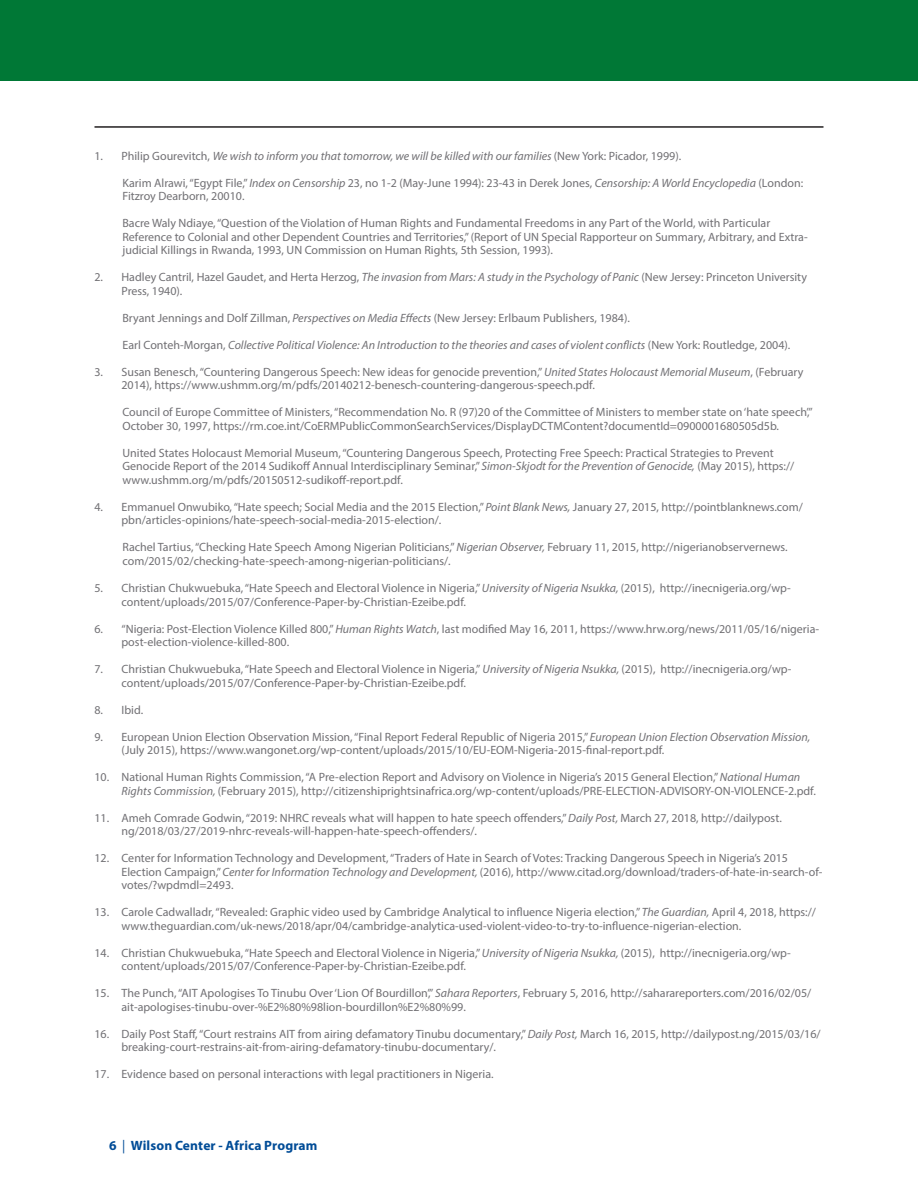
<style>
.page{position:relative;width:918px;height:1188px;background:#fff}
.page>*{position:absolute;margin:0;border:0;box-sizing:border-box;transform-origin:0 0}
.t1{font:700 13.5px "Myriad Pro";letter-spacing:.01em;color:#004c97}
.Body_Text_Grey{font:12px/13.5px "Myriad Pro";color:#717074}
.Body_Text_Grey-2{font:italic 12px "Myriad Pro";color:#717074}
.s1{font-style:normal}
.s2{font-style:italic}
.s3{font-weight:400}
</style>
<div class="page">
<div style="left:0;top:0;width:918px;height:80px;background:#007836"></div>
<hr style="left:94px;top:126px;width:730px;height:2px;background:#231f20">
<p class="Body_Text_Grey-2" style="left:94px;top:148px;width:588px"><span class="s1">1. Philip Gourevitch,</span> We wish to inform you that tomorrow, we will be killed with our families <span class="s1">(New York: Picador, 1999).</span></p>
<p class="Body_Text_Grey" style="left:122px;top:176px;width:682px">Karim Alrawi, “Egypt File,” <span class="s2">Index on Censorship</span> 23, no 1-2 (May-June 1994): 23-43 in Derek Jones, <span class="s2">Censorship: A World Encyclopedia</span> (London:<br>Fitzroy Dearborn, 20010.</p>
<p class="Body_Text_Grey" style="left:122px;top:216px;width:687px">Bacre Waly Ndiaye, “Question of the Violation of Human Rights and Fundamental Freedoms in any Part of the World, with Particular<br>Reference to Colonial and other Dependent Countries and Territories,” (Report of UN Special Rapporteur on Summary, Arbitrary, and Extra&shy;judicial Killings in Rwanda, 1993, UN Commission on Human Rights, 5th Session, 1993).</p>
<p class="Body_Text_Grey" style="left:122px;top:270px;width:687px;text-indent:-27px">2. Hadley Cantril, Hazel Gaudet, and Herta Herzog, <span class="s2">The invasion from Mars: A study in the Psychology of Panic</span> (New Jersey: Princeton University<br>Press, 1940).</p>
<p class="Body_Text_Grey" style="left:122px;top:311px;width:509px">Bryant Jennings and Dolf Zillman, <span class="s2">Perspectives on Media Effects</span> (New Jersey: Erlbaum Publishers, 1984).</p>
<p class="Body_Text_Grey-2" style="left:122px;top:337px;width:669px"><span class="s1">Earl Conteh-Morgan,</span> Collective Political Violence: An Introduction to the theories and cases of violent conflicts <span class="s1">(New York: Routledge, 2004).</span></p>
<p class="Body_Text_Grey" style="left:122px;top:365px;width:683px;text-indent:-27px">3. Susan Benesch, “Countering Dangerous Speech: New ideas for genocide prevention,” <span class="s2">United States Holocaust Memorial Museum</span>, (February<br>2014), https://www.ushmm.org/m/pdfs/20140212-benesch-countering-dangerous-speech.pdf.</p>
<p class="Body_Text_Grey" style="left:122px;top:405px;width:692px">Council of Europe Committee of Ministers, “Recommendation No. R (97)20 of the Committee of Ministers to member state on ‘hate speech’,”<br>October 30, 1997, https://rm.coe.int/CoERMPublicCommonSearchServices/DisplayDCTMContent?documentId=0900001680505d5b.</p>
<p class="Body_Text_Grey" style="left:122px;top:446px;width:673px">United States Holocaust Memorial Museum, “Countering Dangerous Speech, Protecting Free Speech: Practical Strategies to Prevent<br>Genocide Report of the 2014 Sudikoff Annual Interdisciplinary Seminar,” <span class="s2">Simon-Skjodt for the Prevention of Genocide,</span> (May 2015), https:// www.ushmm.org/m/pdfs/20150512-sudikoff-report.pdf.</p>
<p class="Body_Text_Grey" style="left:122px;top:500px;width:683px;text-indent:-27px">4. Emmanuel Onwubiko, “Hate speech; Social Media and the 2015 Election,” <span class="s2">Point Blank News,</span> January 27, 2015, http://pointblanknews.com/ pbn/articles-opinions/hate-speech-social-media-2015-election/.</p>
<p class="Body_Text_Grey" style="left:122px;top:540px;width:667px">Rachel Tartius, “Checking Hate Speech Among Nigerian Politicians,” <span class="s2">Nigerian Observer,</span> February 11, 2015, http://nigerianobservernews. com/2015/02/checking-hate-speech-among-nigerian-politicians/.</p>
<p class="Body_Text_Grey" style="left:122px;top:581px;width:671px;text-indent:-27px">5. Christian Chukwuebuka, “Hate Speech and Electoral Violence in Nigeria,” <span class="s2">University of Nigeria Nsukka,</span> (2015), http://inecnigeria.org/wp&shy;content/uploads/2015/07/Conference-Paper-by-Christian-Ezeibe.pdf.</p>
<p class="Body_Text_Grey" style="left:122px;top:622px;width:699px;text-indent:-27px">6. “Nigeria: Post-Election Violence Killed 800,” <span class="s2">Human Rights Watch</span>, last modified May 16, 2011, https://www.hrw.org/news/2011/05/16/nigeria&shy;post-election-violence-killed-800.</p>
<p class="Body_Text_Grey" style="left:122px;top:662px;width:672px;text-indent:-27px">7. Christian Chukwuebuka, “Hate Speech and Electoral Violence in Nigeria,” <span class="s2">University of Nigeria Nsukka,</span> (2015), http://inecnigeria.org/wp&shy;content/uploads/2015/07/Conference-Paper-by-Christian-Ezeibe.pdf.</p>
<p class="Body_Text_Grey" style="left:94px;top:703px;width:50px">8. Ibid.</p>
<p class="Body_Text_Grey" style="left:122px;top:730px;width:690px;text-indent:-27px">9. European Union Election Observation Mission, “Final Report Federal Republic of Nigeria 2015,” <span class="s2">European Union Election Observation Mission, </span>(July 2015), https://www.wangonet.org/wp-content/uploads/2015/10/EU-EOM-Nigeria-2015-final-report.pdf.</p>
<p class="Body_Text_Grey" style="left:122px;top:770px;width:696px;text-indent:-27px">10. National Human Rights Commission, “A Pre-election Report and Advisory on Violence in Nigeria’s 2015 General Election,” <span class="s2">National Human<br>Rights Commission,</span> (February 2015), http://citizenshiprightsinafrica.org/wp-content/uploads/PRE-ELECTION-ADVISORY-ON-VIOLENCE-2.pdf.</p>
<p class="Body_Text_Grey" style="left:122px;top:811px;width:662px;text-indent:-27px">11. Ameh Comrade Godwin, “2019: NHRC reveals what will happen to hate speech offenders,” <span class="s2">Daily Post,</span> March 27, 2018, http://dailypost. ng/2018/03/27/2019-nhrc-reveals-will-happen-hate-speech-offenders/.</p>
<p class="Body_Text_Grey" style="left:122px;top:851px;width:703px;text-indent:-27px">12. Center for Information Technology and Development, “Traders of Hate in Search of Votes: Tracking Dangerous Speech in Nigeria’s 2015<br>Election Campaign,” <span class="s2">Center for Information Technology and Development,</span> (2016), http://www.citad.org/download/traders-of-hate-in-search-of&shy;votes/?wpdmdl=2493.</p>
<p class="Body_Text_Grey" style="left:122px;top:905px;width:696px;text-indent:-27px">13. Carole Cadwalladr, “Revealed: Graphic video used by Cambridge Analytical to influence Nigeria election,” <span class="s2">The Guardian,</span> April 4, 2018, https:// www.theguardian.com/uk-news/2018/apr/04/cambridge-analytica-used-violent-video-to-try-to-influence-nigerian-election.</p>
<p class="Body_Text_Grey" style="left:122px;top:946px;width:671px;text-indent:-27px">14. Christian Chukwuebuka, “Hate Speech and Electoral Violence in Nigeria,” <span class="s2">University of Nigeria Nsukka,</span> (2015), http://inecnigeria.org/wp&shy;content/uploads/2015/07/Conference-Paper-by-Christian-Ezeibe.pdf.</p>
<p class="Body_Text_Grey" style="left:122px;top:986px;width:691px;text-indent:-27px">15. The Punch, “AIT Apologises To Tinubu Over ‘Lion Of Bourdillon’,” <span class="s2">Sahara Reporters</span>, February 5, 2016, http://saharareporters.com/2016/02/05/ ait-apologises-tinubu-over-%E2%80%98lion-bourdillon%E2%80%99.</p>
<p class="Body_Text_Grey" style="left:122px;top:1027px;width:701px;text-indent:-27px">16. Daily Post Staff, “Court restrains AIT from airing defamatory Tinubu documentary,” <span class="s2">Daily Post,</span> March 16, 2015, http://dailypost.ng/2015/03/16/ breaking-court-restrains-ait-from-airing-defamatory-tinubu-documentary/.</p>
<p class="Body_Text_Grey" style="left:94px;top:1067px;width:401px">17. Evidence based on personal interactions with legal practitioners in Nigeria.</p>
<p class="t1" style="left:109px;top:1136px;width:210px">6 <span class="s3">|</span> Wilson Center - Africa Program</p>
</div>
